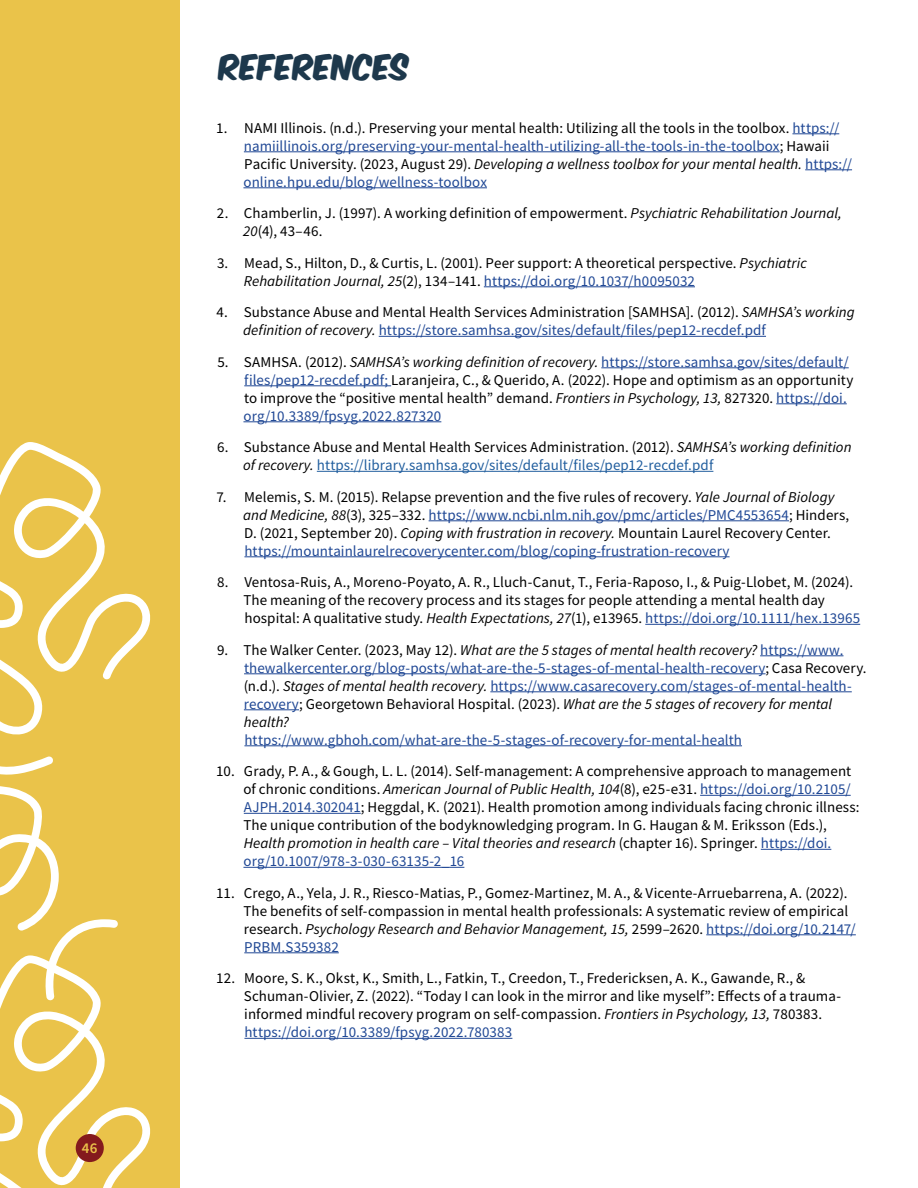
<style>
.page{position:relative;width:918px;height:1188px;background:#fff}
.page>*{position:absolute;margin:0;border:0;box-sizing:border-box;transform-origin:0 0}
.t1{font:30px "Komika Axis";letter-spacing:.01em;color:#1d384c}
.t2{font:15px/18px "Source Sans Variable";letter-spacing:.005em;color:#000}
.t3{font:15px/18px "Source Sans Variable";letter-spacing:.005em;color:#204895}
.t4{font:15px/18px "Source Sans Variable";letter-spacing:.005em;color:#215e9e}
.t5{font:600 15px "Source Sans Pro";color:#eac34a}
.s1{color:#000}
.s2{font-style:italic;color:#000}
.s3{font-style:italic}
.s4{color:#204895}
</style>
<div class="page">
<div style="left:0;top:0;width:180px;height:1188px;background:#eac34a"></div>
<svg style="left:0;top:786px;width:151px;height:402px"></svg>
<svg style="left:0;top:442px;width:151px;height:333px"></svg>
<hr style="left:792px;top:133px;width:47px;height:1px;background:#204895">
<hr style="left:244px;top:151px;width:536px;height:1px;background:#204895">
<hr style="left:805px;top:169px;width:47px;height:1px;background:#204895">
<hr style="left:243px;top:187px;width:244px;height:1px;background:#204895">
<hr style="left:484px;top:286px;width:211px;height:1px;background:#204895">
<hr style="left:379px;top:336px;width:387px;height:1px;background:#204895">
<hr style="left:601px;top:367px;width:248px;height:1px;background:#204895">
<hr style="left:244px;top:385px;width:147px;height:1px;background:#204895">
<hr style="left:776px;top:403px;width:71px;height:1px;background:#204895">
<hr style="left:243px;top:421px;width:198px;height:1px;background:#204895">
<hr style="left:317px;top:471px;width:396px;height:1px;background:#215e9e">
<hr style="left:429px;top:520px;width:360px;height:1px;background:#204895">
<hr style="left:244px;top:556px;width:486px;height:1px;background:#204895">
<hr style="left:645px;top:624px;width:215px;height:1px;background:#204895">
<hr style="left:760px;top:655px;width:84px;height:1px;background:#204895">
<hr style="left:244px;top:673px;width:522px;height:1px;background:#204895">
<hr style="left:490px;top:691px;width:362px;height:1px;background:#204895">
<hr style="left:244px;top:709px;width:55px;height:1px;background:#204895">
<hr style="left:244px;top:745px;width:498px;height:1px;background:#204895">
<hr style="left:700px;top:795px;width:151px;height:1px;background:#204895">
<hr style="left:244px;top:813px;width:117px;height:1px;background:#204895">
<hr style="left:761px;top:849px;width:70px;height:1px;background:#204895">
<hr style="left:243px;top:867px;width:221px;height:1px;background:#204895">
<hr style="left:706px;top:934px;width:150px;height:1px;background:#204895">
<hr style="left:244px;top:952px;width:95px;height:1px;background:#204895">
<hr style="left:244px;top:1038px;width:268px;height:1px;background:#204895">
<div style="left:76px;top:1134px;width:28px;height:28px;background:#841a1d;border-radius:50%"></div>
<p class="t5" style="left:82px;top:1138px;width:17px">46</p>
<p class="t1" style="left:219px;top:52px;width:192px">REFERENCES</p>
<p class="t3" style="left:243px;top:119px;width:610px;text-indent:-27px"><span class="s1">1. NAMI Illinois. (n.d.). Preserving your mental health: Utilizing all the tools in the toolbox.</span> https:// namiillinois.org/preserving-your-mental-health-utilizing-all-the-tools-in-the-toolbox<span class="s1">; Hawaii Pacific University. (2023, August 29).</span> <span class="s2">Developing a wellness toolbox for your mental health.</span> https:// online.hpu.edu/blog/wellness-toolbox</p>
<p class="t2" style="left:243px;top:204px;width:600px;text-indent:-26px">2. Chamberlin, J. (1997). A working definition of empowerment. <span class="s3">Psychiatric Rehabilitation Journal,<br>20</span>(4), 43–46.</p>
<p class="t2" style="left:244px;top:254px;width:565px;text-indent:-27px">3. Mead, S., Hilton, D., &amp; Curtis, L. (2001). Peer support: A theoretical perspective. <span class="s3">Psychiatric<br>Rehabilitation Journal, 25</span>(2), 134–141. <span class="s4">https://doi.org/10.1037/h0095032</span></p>
<p class="t2" style="left:243px;top:303px;width:613px;text-indent:-27px">4. Substance Abuse and Mental Health Services Administration [SAMHSA]. (2012). <span class="s3">SAMHSA’s working definition of recovery.</span> <span class="s4">https://store.samhsa.gov/sites/default/files/pep12-recdef.pdf</span></p>
<p class="t2" style="left:243px;top:353px;width:611px;text-indent:-26px">5. SAMHSA. (2012). <span class="s3">SAMHSA’s working definition of recovery.</span> <span class="s4">https://store.samhsa.gov/sites/default/ files/pep12-recdef.pdf;</span> Laranjeira, C., &amp; Querido, A. (2022). Hope and optimism as an opportunity to improve the “positive mental health” demand. <span class="s3">Frontiers in Psychology, 13,</span> 827320. <span class="s4">https://doi. org/10.3389/fpsyg.2022.827320</span></p>
<p class="t4" style="left:243px;top:438px;width:610px;text-indent:-26px"><span class="s1">6. Substance Abuse and Mental Health Services Administration. (2012).</span> <span class="s2">SAMHSA’s working definition of recovery.</span> https://library.samhsa.gov/sites/default/files/pep12-recdef.pdf</p>
<p class="t2" style="left:243px;top:488px;width:608px;text-indent:-27px">7. Melemis, S. M. (2015). Relapse prevention and the five rules of recovery. <span class="s3">Yale Journal of Biology and Medicine, 88</span>(3), 325–332. <span class="s4">https://www.ncbi.nlm.nih.gov/pmc/articles/PMC4553654</span>; Hinders, D. (2021, September 20). <span class="s3">Coping with frustration in recovery.</span> Mountain Laurel Recovery Center. <span class="s4">https://mountainlaurelrecoverycenter.com/blog/coping-frustration-recovery</span></p>
<p class="t2" style="left:243px;top:573px;width:618px;text-indent:-26px">8. Ventosa-Ruis, A., Moreno-Poyato, A. R., Lluch-Canut, T., Feria-Raposo, I., &amp; Puig-Llobet, M. (2024).<br>The meaning of the recovery process and its stages for people attending a mental health day hospital: A qualitative study. <span class="s3">Health Expectations, 27</span>(1), e13965. <span class="s4">https://doi.org/10.1111/hex.13965</span></p>
<p class="t3" style="left:244px;top:641px;width:624px;text-indent:-27px"><span class="s1">9. The Walker Center. (2023, May 12).</span> <span class="s2">What are the 5 stages of mental health recovery?</span> https://www. thewalkercenter.org/blog-posts/what-are-the-5-stages-of-mental-health-recovery<span class="s1">; Casa Recovery. (n.d.).</span> <span class="s2">Stages of mental health recovery.</span> https://www.casarecovery.com/stages-of-mental-health&shy;recovery<span class="s1">; Georgetown Behavioral Hospital. (2023).</span> <span class="s2">What are the 5 stages of recovery for mental health?<br></span>https://www.gbhoh.com/what-are-the-5-stages-of-recovery-for-mental-health</p>
<p class="t2" style="left:243px;top:762px;width:618px;text-indent:-27px">10. Grady, P. A., &amp; Gough, L. L. (2014). Self-management: A comprehensive approach to management of chronic conditions. <span class="s3">American Journal of Public Health, 104</span>(8), e25-e31. <span class="s4">https://doi.org/10.2105/ AJPH.2014.302041</span>; Heggdal, K. (2021). Health promotion among individuals facing chronic illness:<br>The unique contribution of the bodyknowledging program. In G. Haugan &amp; M. Eriksson (Eds.), <span class="s3">Health promotion in health care – Vital theories and research</span> (chapter 16). Springer. <span class="s4">https://doi. org/10.1007/978-3-030-63135-2_16</span></p>
<p class="t2" style="left:243px;top:884px;width:614px;text-indent:-27px">11. Crego, A., Yela, J. R., Riesco-Matias, P., Gomez-Martinez, M. A., &amp; Vicente-Arruebarrena, A. (2022).<br>The benefits of self-compassion in mental health professionals: A systematic review of empirical research. <span class="s3">Psychology Research and Behavior Management, 15,</span> 2599–2620. <span class="s4">https://doi.org/10.2147/ PRBM.S359382</span></p>
<p class="t2" style="left:244px;top:969px;width:599px;text-indent:-28px">12. Moore, S. K., Okst, K., Smith, L., Fatkin, T., Creedon, T., Fredericksen, A. K., Gawande, R., &amp; Schuman-Olivier, Z. (2022). “Today I can look in the mirror and like myself”: Effects of a trauma&shy;informed mindful recovery program on self-compassion. <span class="s3">Frontiers in Psychology, 13,</span> 780383. <span class="s4">https://doi.org/10.3389/fpsyg.2022.780383</span></p>
</div>
